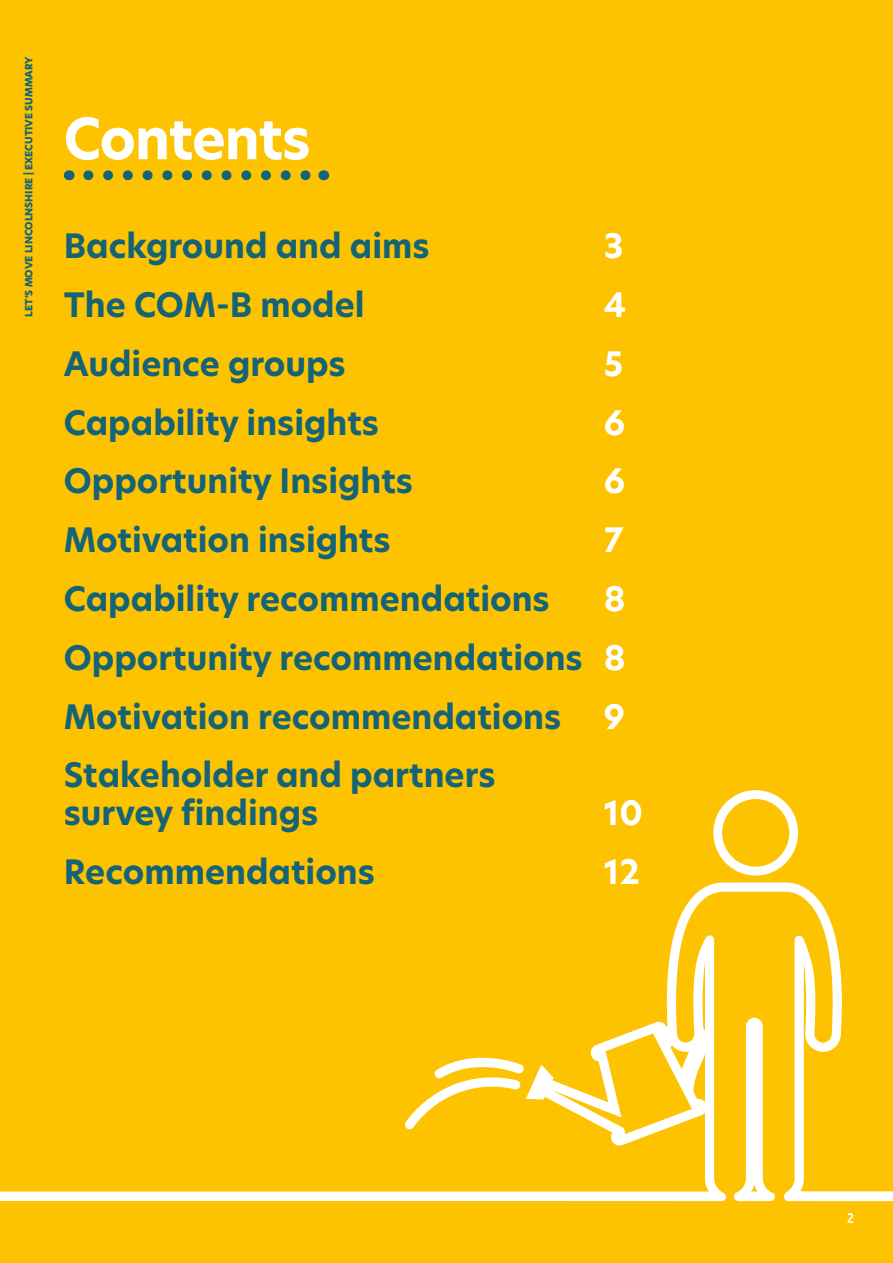
<style>
.page{position:relative;width:893px;height:1263px;background:#fdc300}
.page>*{position:absolute;margin:0;border:0;box-sizing:border-box;transform-origin:0 0}
.t1{font:700 55.5px "Hero New";letter-spacing:-.02em;color:#fff}
.t2{font:700 33px/58.8px "Hero New";color:#156376;text-align:justify}
.t3{font:700 33px "Hero New";color:#fff}
.t4{font:14.1px "Joy For Fun";color:#fff}
.t5{font:800 9.9px "Hero New";color:#156376}
.s1{color:#fff}
</style>
<div class="page">
<svg style="left:0;top:882px;width:893px;height:319px"></svg>
<svg style="left:713px;top:790px;width:85px;height:85px"></svg>
<svg style="left:404px;top:1057px;width:120px;height:72px"></svg>
<svg style="left:88px;top:170px;width:223px;height:10px"></svg>
<p class="t5" style="left:22px;top:317px;width:262px;rotate:-90deg">LET’S MOVE LINCOLNSHIRE | EXECUTIVE SUMMARY</p>
<h1 class="t1" style="left:64px;top:101px;width:248px">Contents</h1>
<p class="t2" style="left:64px;top:217px;width:367px">Background and aims</p>
<p class="t3" style="left:604px;top:224px;width:21px">3</p>
<p class="t2" style="left:64px;top:275px;width:302px">The COM-B model</p>
<p class="t3" style="left:604px;top:282px;width:24px">4</p>
<p class="t2" style="left:64px;top:334px;width:283px">Audience groups</p>
<p class="t3" style="left:604px;top:341px;width:21px">5</p>
<p class="t2" style="left:64px;top:393px;width:317px">Capability insights</p>
<p class="t3" style="left:604px;top:400px;width:23px">6</p>
<p class="t2" style="left:64px;top:452px;width:351px">Opportunity Insights</p>
<p class="t3" style="left:604px;top:459px;width:23px">6</p>
<p class="t2" style="left:64px;top:511px;width:328px">Motivation insights</p>
<p class="t3" style="left:604px;top:518px;width:21px">7</p>
<p class="t2" style="left:64px;top:570px;width:487px">Capability recommendations</p>
<p class="t2" style="left:64px;top:570px;width:563px;text-indent:540px"><span class="s1">8<br></span>Opportunity recommendations <span class="s1">8<br></span>Motivation recommendations</p>
<p class="t3" style="left:604px;top:694px;width:23px">9</p>
<p class="t2" style="left:64px;top:756px;width:433px;line-height:37.8px">Stakeholder and partners survey findings</p>
<p class="t3" style="left:604px;top:791px;width:41px">10</p>
<p class="t2" style="left:64px;top:843px;width:313px">Recommendations</p>
<p class="t3" style="left:604px;top:849px;width:38px">12</p>
<p class="t4" style="left:847px;top:1211px;width:8px">2</p>
</div>
